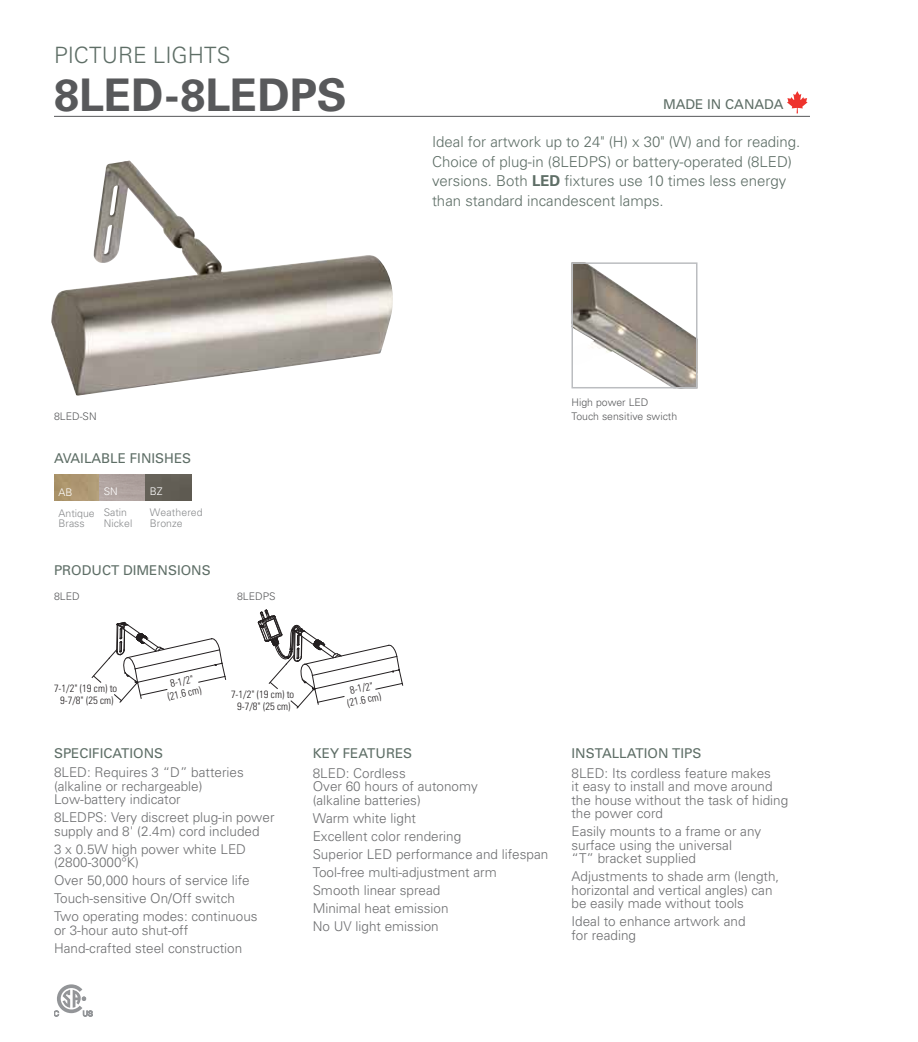
<style>
.page{position:relative;width:918px;height:1042px;background:#fff}
.page>*{position:absolute;margin:0;border:0;box-sizing:border-box;transform-origin:0 0}
.t1{font:700 45px "Univers";letter-spacing:-.005em;color:#58595b}
.t2{font:300 22.5px "Univers";letter-spacing:-.005em;color:#5e6e66}
.t3{font:300 15px/19.5px "Univers";color:#5e6e66}
.t4{font:300 13.5px/13.5px "Univers";color:#6d6e70}
.t5{font:13.5px "Univers";color:#5e6e66}
.t6{font:300 condensed 10.5px/12px "Univers";color:#231f20;text-align:center}
.t7{font:300 10.5px/13.5px "Univers";color:#58595b}
.t8{font:300 10.5px/10.5px "Univers";color:#888a8c}
.t9{font:300 10.5px "Univers";color:#fff}
.s1{font-weight:700}
</style>
<div class="page">
<hr style="left:54px;top:116px;width:756px;height:1px;background:#58595b">
<img style="left:51px;top:161px;width:342px;height:235px">
<img style="left:54px;top:474px;width:137px;height:26px">
<svg style="left:54px;top:984px;width:39px;height:32px"></svg>
<svg style="left:91px;top:621px;width:135px;height:82px"></svg>
<svg style="left:257px;top:609px;width:147px;height:100px"></svg>
<img style="left:575px;top:265px;width:120px;height:120px">
<div style="left:572px;top:262px;width:126px;height:126px;border:2px solid #bbbdc0"></div>
<svg style="left:787px;top:91px;width:21px;height:22px"></svg>
<h2 class="t2" style="left:54px;top:47px;width:178px">PICTURE LIGHTS</h2>
<h1 class="t1" style="left:54px;top:79px;width:294px">8LED-8LEDPS</h1>
<p class="t5" style="left:663px;top:99px;width:122px">MADE IN CANADA</p>
<p class="t3" style="left:432px;top:134px;width:370px">Ideal for artwork up to 24" (H) x 30" (W) and for reading.<br>Choice of plug-in (8LEDPS) or battery-operated (8LED) versions. Both <span class="s1">LED</span> fixtures use 10 times less energy than standard incandescent lamps.</p>
<p class="t7" style="left:54px;top:410px;width:44px">8LED-SN</p>
<p class="t5" style="left:54px;top:453px;width:139px">AVAILABLE FINISHES</p>
<p class="t9" style="left:150px;top:488px;width:14px">BZ</p>
<p class="t8" style="left:150px;top:508px;width:54px">Weathered<br>Bronze</p>
<p class="t9" style="left:104px;top:488px;width:15px">SN</p>
<p class="t8" style="left:104px;top:508px;width:30px">Satin<br>Nickel</p>
<p class="t9" style="left:59px;top:488px;width:16px">AB</p>
<p class="t8" style="left:59px;top:508px;width:38px">Antique<br>Brass</p>
<p class="t5" style="left:54px;top:565px;width:158px">PRODUCT DIMENSIONS</p>
<p class="t7" style="left:54px;top:590px;width:27px">8LED</p>
<p class="t7" style="left:237px;top:590px;width:40px">8LEDPS</p>
<p class="t6" style="left:54px;top:683px;width:65px">7-1/2" (19 cm) to<br>9-7/8" (25 cm)</p>
<p class="t6" style="left:164px;top:680px;width:36px;rotate:-12deg">8-1/2" (21.6 cm)</p>
<p class="t6" style="left:231px;top:689px;width:65px">7-1/2" (19 cm) to<br>9-7/8" (25 cm)</p>
<p class="t6" style="left:344px;top:686px;width:36px;rotate:-12deg">8-1/2" (21.6 cm)</p>
<p class="t7" style="left:572px;top:396px;width:107px">High power LED<br>Touch sensitive swicth</p>
<p class="t5" style="left:54px;top:748px;width:111px">SPECIFICATIONS</p>
<p class="t4" style="left:54px;top:767px;width:191px">8LED: Requires 3 “D” batteries (alkaline or rechargeable)<br>Low-battery indicator</p>
<p class="t4" style="left:54px;top:812px;width:222px">8LEDPS: Very discreet plug-in power supply and 8' (2.4m) cord included</p>
<p class="t4" style="left:54px;top:843px;width:194px">3 x 0.5W high power white LED (2800-3000°K)</p>
<p class="t4" style="left:54px;top:872px;width:205px;line-height:18px">Over 50,000 hours of service life<br>Touch-sensitive On/Off switch<br>Two operating modes: continuous</p>
<p class="t4" style="left:54px;top:922px;width:190px;line-height:18px">or 3-hour auto shut-off<br>Hand-crafted steel construction</p>
<p class="t5" style="left:313px;top:748px;width:101px">KEY FEATURES</p>
<p class="t4" style="left:313px;top:767px;width:167px">8LED: Cordless<br>Over 60 hours of autonomy (alkaline batteries)</p>
<p class="t4" style="left:313px;top:810px;width:237px;line-height:18px">Warm white light<br>Excellent color rendering<br>Superior LED performance and lifespan<br>Tool-free multi-adjustment arm<br>Smooth linear spread<br>Minimal heat emission<br>No UV light emission</p>
<p class="t5" style="left:572px;top:748px;width:132px">INSTALLATION TIPS</p>
<p class="t4" style="left:572px;top:767px;width:218px">8LED: Its cordless feature makes<br>it easy to install and move around the house without the task of hiding the power cord</p>
<p class="t4" style="left:572px;top:826px;width:191px">Easily mounts to a frame or any surface using the universal<br>“T” bracket supplied</p>
<p class="t4" style="left:572px;top:871px;width:209px">Adjustments to shade arm (length, horizontal and vertical angles) can be easily made without tools</p>
<p class="t4" style="left:572px;top:916px;width:176px">Ideal to enhance artwork and for reading</p>
</div>
